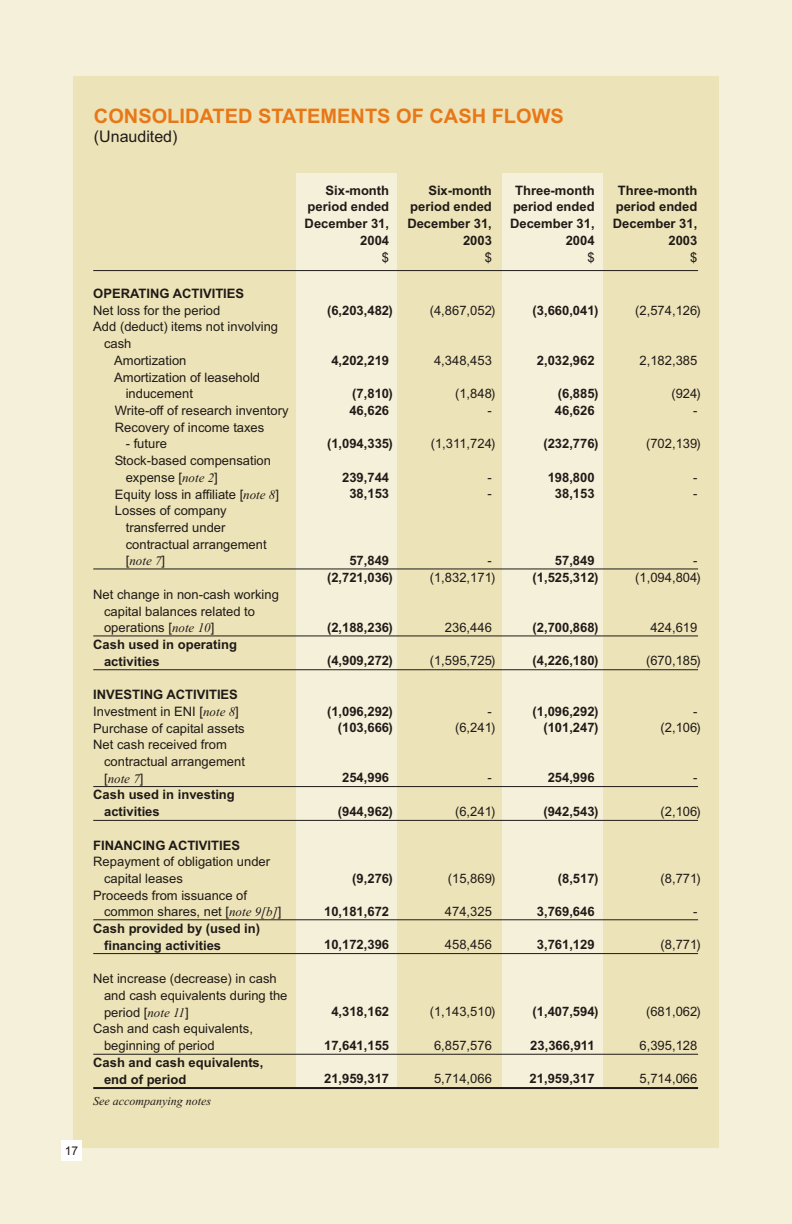
<style>
.page{position:relative;width:792px;height:1224px;background:#f5f0d9}
.page>*{position:absolute;margin:0;border:0;box-sizing:border-box;transform-origin:0 0}
.t1{font:700 20px "Arial";color:#e87817}
.t2{font:16px "Arial";color:#1f1a17}
.t3{font:13px/16.8px "Arial";color:#1f1a17;text-align:right}
.t4{font:700 13px/16.8px "Arial";color:#1f1a17;text-align:right}
.t5{font:italic 13px "Times New Roman";color:#1f1a17}
.t6{font:italic 12px "Times New Roman";color:#1f1a17}
.t7{font:12px "Arial";color:#1f1a17}
.s1{font-family:"Times New Roman";font-style:italic}
.s2{font-family:"Arial";font-style:normal}
.s3{font-weight:700}
</style>
<div class="page">
<div style="left:73px;top:76px;width:646px;height:1072px;background:#ede3b8"></div>
<div style="left:502px;top:174px;width:101px;height:913px;background:#f5f0d9"></div>
<div style="left:296px;top:174px;width:101px;height:913px;background:#f5f0d9"></div>
<hr style="left:93px;top:270px;width:605px;height:1px;background:#1f1a17">
<hr style="left:93px;top:568px;width:605px;height:1px;background:#1f1a17">
<hr style="left:93px;top:635px;width:605px;height:1px;background:#1f1a17">
<hr style="left:93px;top:669px;width:605px;height:1px;background:#1f1a17">
<hr style="left:93px;top:919px;width:605px;height:1px;background:#1f1a17">
<hr style="left:93px;top:953px;width:605px;height:1px;background:#1f1a17">
<hr style="left:93px;top:1054px;width:605px;height:1px;background:#1f1a17">
<hr style="left:93px;top:1087px;width:605px;height:2px;background:#1f1a17">
<hr style="left:93px;top:786px;width:605px;height:1px;background:#1f1a17">
<hr style="left:93px;top:820px;width:605px;height:1px;background:#1f1a17">
<div style="left:61px;top:1140px;width:21px;height:21px;background:#fff"></div>
<h1 class="t1" style="left:94px;top:109px;width:472px">CONSOLIDATED STATEMENTS OF CASH FLOWS</h1>
<p class="t2" style="left:94px;top:131px;width:85px">(Unaudited)</p>
<p class="t7" style="left:65px;top:1146px;width:15px">17</p>
<p class="t4" style="left:93px;top:286px;width:152px">OPERATING ACTIVITIES</p>
<p class="t3" style="left:93px;top:303px;width:129px">Net loss for the period</p>
<p class="t3" style="left:93px;top:320px;width:186px">Add (deduct) items not involving</p>
<p class="t3" style="left:104px;top:336px;width:29px">cash</p>
<p class="t3" style="left:114px;top:353px;width:74px">Amortization</p>
<p class="t3" style="left:114px;top:370px;width:147px">Amortization of leasehold</p>
<p class="t3" style="left:126px;top:386px;width:69px">inducement</p>
<p class="t3" style="left:115px;top:403px;width:175px">Write-off of research inventory</p>
<p class="t3" style="left:115px;top:420px;width:151px">Recovery of income taxes</p>
<p class="t3" style="left:126px;top:437px;width:43px">- future</p>
<p class="t3" style="left:115px;top:453px;width:158px">Stock-based compensation</p>
<p class="t3" style="left:126px;top:470px;width:94px">expense [<span class="s1">note 2</span>]</p>
<p class="t3" style="left:115px;top:487px;width:166px">Equity loss in affiliate [<span class="s1">note 8</span>]</p>
<p class="t3" style="left:115px;top:504px;width:113px">Losses of company</p>
<p class="t3" style="left:126px;top:520px;width:101px">transferred under</p>
<p class="t3" style="left:126px;top:537px;width:142px">contractual arrangement</p>
<p class="t5" style="left:126px;top:556px;width:41px"><span class="s2">[</span>note 7<span class="s2">]</span></p>
<p class="t3" style="left:93px;top:587px;width:187px">Net change in non-cash working</p>
<p class="t3" style="left:104px;top:604px;width:153px">capital balances related to</p>
<p class="t3" style="left:104px;top:621px;width:112px">operations [<span class="s1">note 10</span>]</p>
<p class="t4" style="left:93px;top:637px;width:145px">Cash used in operating</p>
<p class="t4" style="left:104px;top:654px;width:57px">activities</p>
<p class="t3" style="left:93px;top:687px;width:153px;text-align:left"><span class="s3">INVESTING ACTIVITIES<br></span>Investment in ENI [<span class="s1">note 8</span>]<br>Purchase of capital assets<br>Net cash received from</p>
<p class="t3" style="left:104px;top:754px;width:142px">contractual arrangement</p>
<p class="t5" style="left:104px;top:774px;width:41px"><span class="s2">[</span>note 7<span class="s2">]</span></p>
<p class="t4" style="left:104px;top:788px;width:132px;text-align:left;text-indent:-11px">Cash used in investing activities</p>
<p class="t4" style="left:93px;top:838px;width:148px">FINANCING ACTIVITIES</p>
<p class="t3" style="left:93px;top:855px;width:178px">Repayment of obligation under</p>
<p class="t3" style="left:104px;top:871px;width:80px">capital leases</p>
<p class="t3" style="left:93px;top:888px;width:155px">Proceeds from issuance of</p>
<p class="t3" style="left:104px;top:905px;width:179px">common shares, net [<span class="s1">note 9[b]</span>]</p>
<p class="t4" style="left:93px;top:921px;width:168px">Cash provided by (used in)</p>
<p class="t4" style="left:104px;top:938px;width:119px">financing activities</p>
<p class="t3" style="left:93px;top:972px;width:185px">Net increase (decrease) in cash</p>
<p class="t3" style="left:104px;top:988px;width:185px">and cash equivalents during the</p>
<p class="t3" style="left:104px;top:1005px;width:86px">period [<span class="s1">note 11</span>]</p>
<p class="t3" style="left:93px;top:1022px;width:161px">Cash and cash equivalents,</p>
<p class="t3" style="left:104px;top:1038px;width:112px">beginning of period</p>
<p class="t4" style="left:104px;top:1055px;width:161px;text-align:left;text-indent:-11px">Cash and cash equivalents, end of period</p>
<p class="t6" style="left:93px;top:1096px;width:119px">See accompanying notes</p>
<p class="t4" style="left:305px;top:183px;width:86px">Six-month period ended<br>December 31,<br>2004</p>
<p class="t3" style="left:382px;top:250px;width:9px">$</p>
<p class="t4" style="left:407px;top:183px;width:86px">Six-month period ended<br>December 31,<br>2003</p>
<p class="t3" style="left:485px;top:250px;width:9px">$</p>
<p class="t4" style="left:510px;top:183px;width:86px">Three-month period ended<br>December 31,<br>2004</p>
<p class="t3" style="left:587px;top:250px;width:9px">$</p>
<p class="t4" style="left:327px;top:303px;width:67px">(6,203,482)</p>
<p class="t4" style="left:331px;top:353px;width:59px">4,202,219</p>
<p class="t4" style="left:349px;top:386px;width:45px;text-align:left">(7,810)<br>46,626</p>
<p class="t4" style="left:327px;top:437px;width:67px">(1,094,335)</p>
<p class="t4" style="left:342px;top:470px;width:48px;text-align:center">239,744<br>38,153</p>
<p class="t3" style="left:430px;top:303px;width:67px">(4,867,052)</p>
<p class="t3" style="left:434px;top:353px;width:59px">4,348,453</p>
<p class="t3" style="left:455px;top:386px;width:42px">(1,848) -</p>
<p class="t3" style="left:431px;top:437px;width:66px">(1,311,724)</p>
<p class="t3" style="left:488px;top:470px;width:6px;text-align:left">- -</p>
<p class="t4" style="left:533px;top:303px;width:67px">(3,660,041)</p>
<p class="t4" style="left:537px;top:353px;width:59px">2,032,962</p>
<p class="t4" style="left:555px;top:386px;width:45px;text-align:left">(6,885)<br>46,626</p>
<p class="t4" style="left:543px;top:437px;width:57px">(232,776)</p>
<p class="t4" style="left:548px;top:470px;width:48px;text-align:center">198,800<br>38,153</p>
<p class="t4" style="left:327px;top:554px;width:67px">57,849 (2,721,036)</p>
<p class="t4" style="left:327px;top:620px;width:67px">(2,188,236)</p>
<p class="t4" style="left:327px;top:654px;width:67px">(4,909,272)</p>
<p class="t4" style="left:327px;top:704px;width:67px">(1,096,292) (103,666)</p>
<p class="t4" style="left:342px;top:771px;width:48px">254,996</p>
<p class="t4" style="left:338px;top:804px;width:57px">(944,962)</p>
<p class="t4" style="left:352px;top:871px;width:42px">(9,276)</p>
<p class="t4" style="left:324px;top:904px;width:67px">10,181,672</p>
<p class="t4" style="left:324px;top:938px;width:67px">10,172,396</p>
<p class="t4" style="left:331px;top:1004px;width:59px">4,318,162</p>
<p class="t4" style="left:324px;top:1038px;width:67px">17,641,155</p>
<p class="t4" style="left:324px;top:1071px;width:67px">21,959,317</p>
<p class="t3" style="left:430px;top:554px;width:67px">- (1,832,171)</p>
<p class="t3" style="left:445px;top:620px;width:48px">236,446</p>
<p class="t3" style="left:430px;top:654px;width:67px">(1,595,725)</p>
<p class="t3" style="left:455px;top:704px;width:42px">- (6,241)</p>
<p class="t3" style="left:488px;top:771px;width:6px">-</p>
<p class="t3" style="left:455px;top:804px;width:42px">(6,241)</p>
<p class="t3" style="left:448px;top:871px;width:49px">(15,869)</p>
<p class="t3" style="left:445px;top:904px;width:48px">474,325</p>
<p class="t3" style="left:445px;top:938px;width:48px">458,456</p>
<p class="t3" style="left:430px;top:1004px;width:67px">(1,143,510)</p>
<p class="t3" style="left:434px;top:1038px;width:59px">6,857,576</p>
<p class="t3" style="left:434px;top:1071px;width:59px">5,714,066</p>
<p class="t4" style="left:533px;top:554px;width:67px">57,849 (1,525,312)</p>
<p class="t4" style="left:533px;top:620px;width:67px">(2,700,868)</p>
<p class="t4" style="left:533px;top:654px;width:67px">(4,226,180)</p>
<p class="t4" style="left:533px;top:704px;width:67px">(1,096,292) (101,247)</p>
<p class="t4" style="left:548px;top:771px;width:48px">254,996</p>
<p class="t4" style="left:543px;top:804px;width:57px">(942,543)</p>
<p class="t4" style="left:558px;top:871px;width:42px">(8,517)</p>
<p class="t4" style="left:537px;top:904px;width:59px">3,769,646</p>
<p class="t4" style="left:537px;top:938px;width:59px">3,761,129</p>
<p class="t4" style="left:533px;top:1004px;width:67px">(1,407,594)</p>
<p class="t4" style="left:530px;top:1038px;width:66px">23,366,911</p>
<p class="t4" style="left:530px;top:1071px;width:67px">21,959,317</p>
<p class="t4" style="left:613px;top:183px;width:86px">Three-month period ended<br>December 31,<br>2003</p>
<p class="t3" style="left:690px;top:250px;width:9px">$</p>
<p class="t3" style="left:635px;top:303px;width:67px">(2,574,126)</p>
<p class="t3" style="left:640px;top:353px;width:59px">2,182,385</p>
<p class="t3" style="left:671px;top:386px;width:31px">(924) -</p>
<p class="t3" style="left:646px;top:437px;width:56px">(702,139)</p>
<p class="t3" style="left:693px;top:470px;width:6px;text-align:left">- -</p>
<p class="t3" style="left:635px;top:554px;width:67px">- (1,094,804)</p>
<p class="t3" style="left:650px;top:620px;width:48px">424,619</p>
<p class="t3" style="left:646px;top:654px;width:56px">(670,185)</p>
<p class="t3" style="left:661px;top:704px;width:42px">- (2,106)</p>
<p class="t3" style="left:693px;top:771px;width:6px">-</p>
<p class="t3" style="left:661px;top:804px;width:42px">(2,106)</p>
<p class="t3" style="left:661px;top:871px;width:42px">(8,771)</p>
<p class="t3" style="left:693px;top:904px;width:6px">-</p>
<p class="t3" style="left:661px;top:938px;width:42px">(8,771)</p>
<p class="t3" style="left:646px;top:1004px;width:56px">(681,062)</p>
<p class="t3" style="left:640px;top:1038px;width:59px">6,395,128</p>
<p class="t3" style="left:640px;top:1071px;width:59px">5,714,066</p>
</div>
